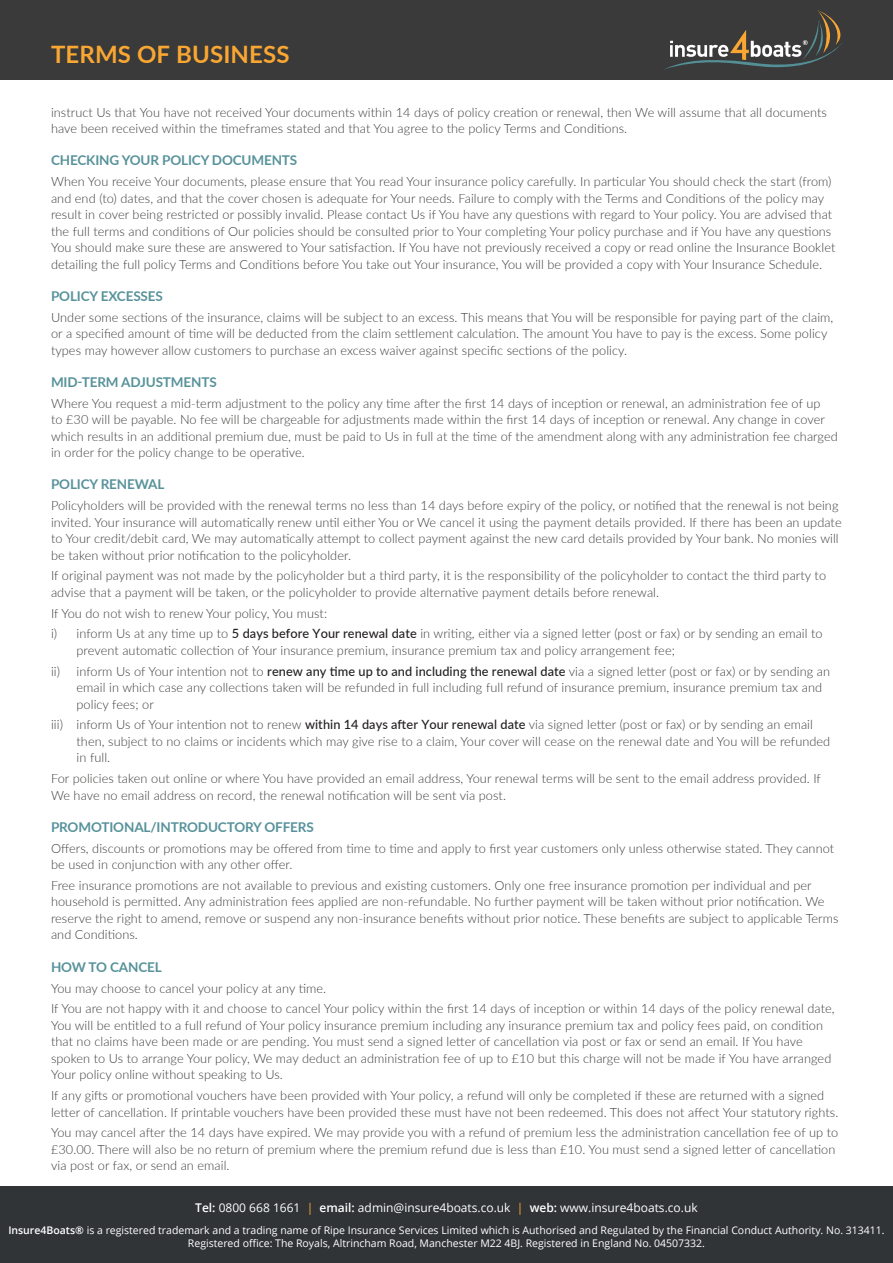
<style>
.page{position:relative;width:893px;height:1263px;background:#fff}
.page>*{position:absolute;margin:0;border:0;box-sizing:border-box;transform-origin:0 0}
.t1{font:700 24px "Lato";letter-spacing:.005em;color:#faa633}
.t2{font:700 13.5px "Lato";letter-spacing:-.01em;color:#57929a}
.t3{font:300 12.75px/16.5px "Lato";letter-spacing:.005em;color:#3e3d3c}
.t4{font:12px "Open Sans";color:#fff}
.t5{font:10.5px/13.5px "Open Sans";color:#fff;text-align:center}
.s1{font-weight:500;color:#231f20}
.s2{font-weight:600}
.s3{color:#faa633}
</style>
<div class="page">
<div style="left:0;top:0;width:893px;height:80px;background:#393a39"></div>
<svg style="left:665px;top:10px;width:178px;height:59px"></svg>
<div style="left:0;top:1186px;width:893px;height:77px;background:#303437"></div>
<h1 class="t1" style="left:51px;top:36px;width:240px">TERMS OF BUSINESS</h1>
<p class="t3" style="left:51px;top:103px;width:777px">instruct Us that You have not received Your documents within 14 days of policy creation or renewal, then We will assume that all documents have been received within the timeframes stated and that You agree to the policy Terms and Conditions.</p>
<p class="t2" style="left:51px;top:150px;width:248px">CHECKING YOUR POLICY DOCUMENTS</p>
<p class="t3" style="left:51px;top:173px;width:786px">When You receive Your documents, please ensure that You read Your insurance policy carefully. In particular You should check the start (from) and end (to) dates, and that the cover chosen is adequate for Your needs. Failure to comply with the Terms and Conditions of the policy may result in cover being restricted or possibly invalid. Please contact Us if You have any questions with regard to Your policy. You are advised that the full terms and conditions of Our policies should be consulted prior to Your completing Your policy purchase and if You have any questions You should make sure these are answered to Your satisfaction. If You have not previously received a copy or read online the Insurance Booklet detailing the full policy Terms and Conditions before You take out Your insurance, You will be provided a copy with Your Insurance Schedule.</p>
<p class="t2" style="left:51px;top:286px;width:113px">POLICY EXCESSES</p>
<p class="t3" style="left:51px;top:308px;width:784px">Under some sections of the insurance, claims will be subject to an excess. This means that You will be responsible for paying part of the claim, or a specified amount of time will be deducted from the claim settlement calculation. The amount You have to pay is the excess. Some policy types may however allow customers to purchase an excess waiver against specific sections of the policy.</p>
<p class="t2" style="left:51px;top:372px;width:167px">MID-TERM ADJUSTMENTS</p>
<p class="t3" style="left:51px;top:394px;width:788px">Where You request a mid-term adjustment to the policy any time after the first 14 days of inception or renewal, an administration fee of up<br>to £30 will be payable. No fee will be chargeable for adjustments made within the first 14 days of inception or renewal. Any change in cover which results in an additional premium due, must be paid to Us in full at the time of the amendment along with any administration fee charged in order for the policy change to be operative.</p>
<p class="t2" style="left:51px;top:474px;width:115px">POLICY RENEWAL</p>
<p class="t3" style="left:51px;top:497px;width:792px">Policyholders will be provided with the renewal terms no less than 14 days before expiry of the policy, or notified that the renewal is not being invited. Your insurance will automatically renew until either You or We cancel it using the payment details provided. If there has been an update to Your credit/debit card, We may automatically attempt to collect payment against the new card details provided by Your bank. No monies will be taken without prior notification to the policyholder.</p>
<p class="t3" style="left:51px;top:567px;width:777px">If original payment was not made by the policyholder but a third party, it is the responsibility of the policyholder to contact the third party to advise that a payment will be taken, or the policyholder to provide alternative payment details before renewal.</p>
<p class="t3" style="left:51px;top:602px;width:773px;line-height:20.7px">If You do not wish to renew Your policy, You must:<br>i) inform Us at any time up to <span class="s1">5 days before Your renewal date</span> in writing, either via a signed letter (post or fax) or by sending an email to</p>
<p class="t3" style="left:51px;top:639px;width:781px;line-height:20.7px;text-indent:26px">prevent automatic collection of Your insurance premium, insurance premium tax and policy arrangement fee;<br>ii) inform Us of Your intention not to <span class="s1">renew any time up to and including the renewal date</span> via a signed letter (post or fax) or by sending an</p>
<p class="t3" style="left:77px;top:679px;width:747px">email in which case any collections taken will be refunded in full including full refund of insurance premium, insurance premium tax and policy fees; or</p>
<p class="t3" style="left:77px;top:716px;width:755px;text-indent:-26px">iii) inform Us of Your intention not to renew <span class="s1">within 14 days after Your renewal date</span> via signed letter (post or fax) or by sending an email then, subject to no claims or incidents which may give rise to a claim, Your cover will cease on the renewal date and You will be refunded in full.</p>
<p class="t3" style="left:51px;top:770px;width:771px">For policies taken out online or where You have provided an email address, Your renewal terms will be sent to the email address provided. If<br>We have no email address on record, the renewal notification will be sent via post.</p>
<p class="t2" style="left:51px;top:817px;width:264px">PROMOTIONAL/INTRODUCTORY OFFERS</p>
<p class="t3" style="left:51px;top:839px;width:785px">Offers, discounts or promotions may be offered from time to time and apply to first year customers only unless otherwise stated. They cannot be used in conjunction with any other offer.</p>
<p class="t3" style="left:51px;top:877px;width:789px">Free insurance promotions are not available to previous and existing customers. Only one free insurance promotion per individual and per household is permitted. Any administration fees applied are non-refundable. No further payment will be taken without prior notification. We reserve the right to amend, remove or suspend any non-insurance benefits without prior notice. These benefits are subject to applicable Terms and Conditions.</p>
<p class="t2" style="left:51px;top:957px;width:112px">HOW TO CANCEL</p>
<p class="t3" style="left:51px;top:977px;width:785px;line-height:20.7px">You may choose to cancel your policy at any time.<br>If You are not happy with it and choose to cancel Your policy within the first 14 days of inception or within 14 days of the policy renewal date,</p>
<p class="t3" style="left:51px;top:1016px;width:782px">You will be entitled to a full refund of Your policy insurance premium including any insurance premium tax and policy fees paid, on condition that no claims have been made or are pending. You must send a signed letter of cancellation via post or fax or send an email. If You have spoken to Us to arrange Your policy, We may deduct an administration fee of up to £10 but this charge will not be made if You have arranged Your policy online without speaking to Us.</p>
<p class="t3" style="left:51px;top:1087px;width:789px">If any gifts or promotional vouchers have been provided with Your policy, a refund will only be completed if these are returned with a signed letter of cancellation. If printable vouchers have been provided these must have not been redeemed. This does not affect Your statutory rights.</p>
<p class="t3" style="left:51px;top:1124px;width:789px">You may cancel after the 14 days have expired. We may provide you with a refund of premium less the administration cancellation fee of up to £30.00. There will also be no return of premium where the premium refund due is less than £10. You must send a signed letter of cancellation via post or fax, or send an email.</p>
<p class="t4" style="left:195px;top:1199px;width:504px"><span class="s2">Tel:</span> 0800 668 1661 <span class="s3">|</span> <span class="s2">email:</span> admin@insure4boats.co.uk <span class="s3">|</span> <span class="s2">web:</span> www.insure4boats.co.uk</p>
<p class="t5" style="left:8px;top:1223px;width:878px"><span class="s2">Insure4Boats®</span> is a registered trademark and a trading name of Ripe Insurance Services Limited which is Authorised and Regulated by the Financial Conduct Authority. No. 313411.<br>Registered office: The Royals, Altrincham Road, Manchester M22 4BJ. Registered in England No. 04507332.</p>
</div>
